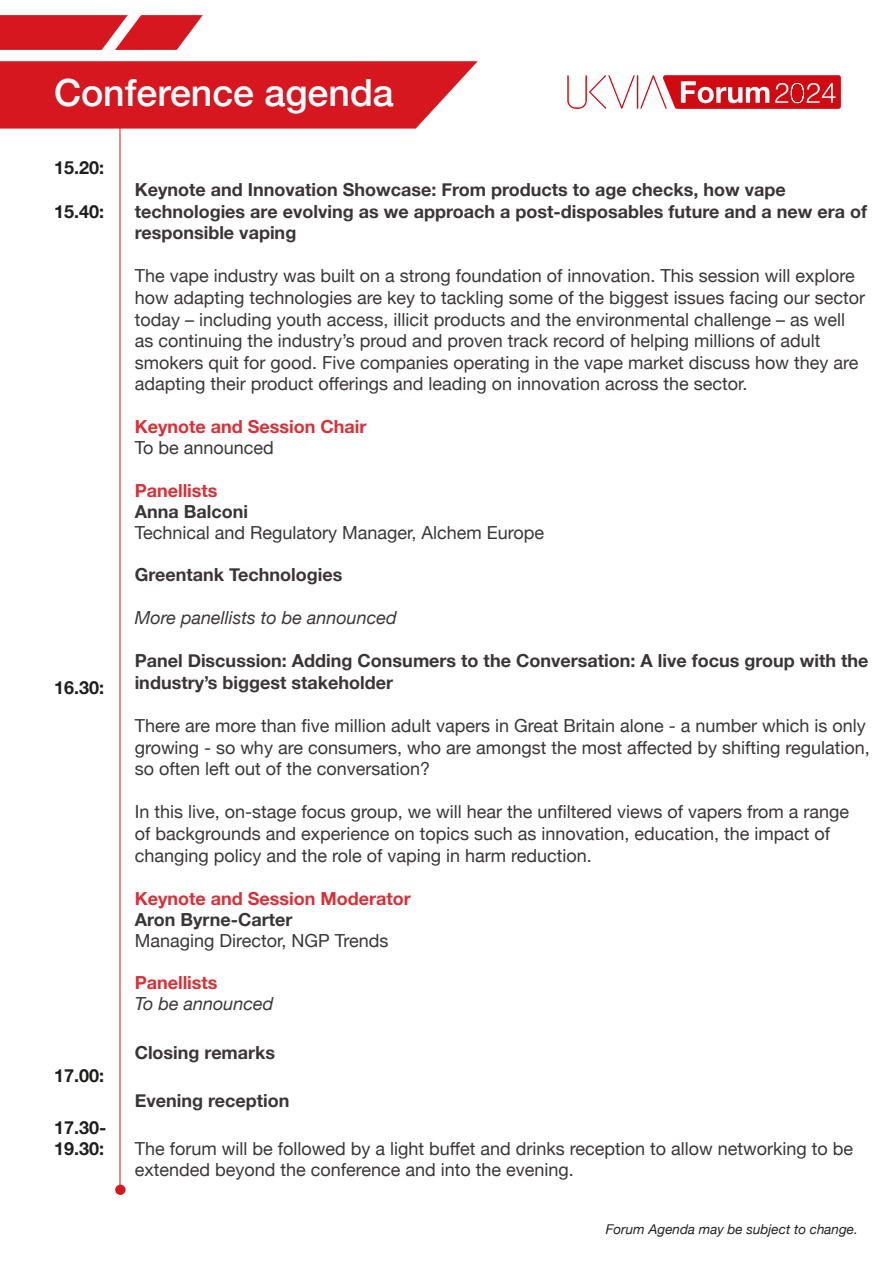
<style>
.page{position:relative;width:893px;height:1263px;background:#fff}
.page>*{position:absolute;margin:0;border:0;box-sizing:border-box;transform-origin:0 0}
.t1{font:500 37.5px "Helvetica Neue";color:#fff}
.t2{font:18px/21.6px "Helvetica Neue";color:#231f20}
.t3{font:700 18px/21.6px "Helvetica Neue";color:#231f20}
.t4{font:700 18px "Helvetica Neue";color:#d7171f}
.t5{font:italic 18px "Helvetica Neue";color:#231f20}
.t6{font:700 18px/21.6px "Helvetica Neue";color:#040503}
.t7{font:italic 13.5px "Helvetica Neue";color:#231f20}
</style>
<div class="page">
<svg style="left:0;top:61px;width:478px;height:68px;background:#d9282f"></svg>
<svg style="left:0;top:15px;width:203px;height:35px;background:#dc363d"></svg>
<svg style="left:567px;top:75px;width:274px;height:34px"></svg>
<hr style="left:120px;top:123px;width:1px;height:1067px;background:#d7171f">
<div style="left:115px;top:1184px;width:11px;height:11px;background:#d7171f;border-radius:50%"></div>
<p class="t1" style="left:54px;top:63px;width:341px">Conference agenda</p>
<p class="t6" style="left:54px;top:157px;width:52px">15.20:</p>
<p class="t6" style="left:54px;top:202px;width:52px">15.40:</p>
<p class="t6" style="left:54px;top:677px;width:52px">16.30:</p>
<p class="t6" style="left:54px;top:1065px;width:52px">17.00:</p>
<p class="t6" style="left:54px;top:1117px;width:54px">17.30-<br>19.30:</p>
<p class="t3" style="left:135px;top:179px;width:734px">Keynote and Innovation Showcase: From products to age checks, how vape technologies are evolving as we approach a post-disposables future and a new era of responsible vaping</p>
<p class="t2" style="left:135px;top:266px;width:732px">The vape industry was built on a strong foundation of innovation. This session will explore how adapting technologies are key to tackling some of the biggest issues facing our sector today – including youth access, illicit products and the environmental challenge – as well as continuing the industry’s proud and proven track record of helping millions of adult smokers quit for good. Five companies operating in the vape market discuss how they are adapting their product offerings and leading on innovation across the sector.</p>
<p class="t4" style="left:135px;top:413px;width:233px">Keynote and Session Chair</p>
<p class="t2" style="left:135px;top:438px;width:141px">To be announced</p>
<p class="t4" style="left:135px;top:476px;width:84px">Panellists</p>
<p class="t3" style="left:135px;top:501px;width:115px">Anna Balconi</p>
<p class="t2" style="left:135px;top:522px;width:411px">Technical and Regulatory Manager, Alchem Europe</p>
<p class="t3" style="left:135px;top:565px;width:209px">Greentank Technologies</p>
<p class="t5" style="left:135px;top:604px;width:264px">More panellists to be announced</p>
<p class="t3" style="left:135px;top:650px;width:735px">Panel Discussion: Adding Consumers to the Conversation: A live focus group with the industry’s biggest stakeholder</p>
<p class="t2" style="left:135px;top:716px;width:737px">There are more than five million adult vapers in Great Britain alone - a number which is only growing - so why are consumers, who are amongst the most affected by shifting regulation, so often left out of the conversation?</p>
<p class="t2" style="left:135px;top:802px;width:716px">In this live, on-stage focus group, we will hear the unfiltered views of vapers from a range of backgrounds and experience on topics such as innovation, education, the impact of changing policy and the role of vaping in harm reduction.</p>
<p class="t4" style="left:135px;top:884px;width:278px">Keynote and Session Moderator</p>
<p class="t3" style="left:135px;top:909px;width:159px">Aron Byrne-Carter</p>
<p class="t2" style="left:135px;top:930px;width:255px">Managing Director, NGP Trends</p>
<p class="t4" style="left:135px;top:968px;width:84px">Panellists</p>
<p class="t5" style="left:135px;top:991px;width:140px">To be announced</p>
<p class="t3" style="left:135px;top:1042px;width:142px">Closing remarks</p>
<p class="t3" style="left:135px;top:1090px;width:156px">Evening reception</p>
<p class="t2" style="left:135px;top:1138px;width:720px">The forum will be followed by a light buffet and drinks reception to allow networking to be extended beyond the conference and into the evening.</p>
<p class="t7" style="left:606px;top:1220px;width:254px">Forum Agenda may be subject to change.</p>
</div>
